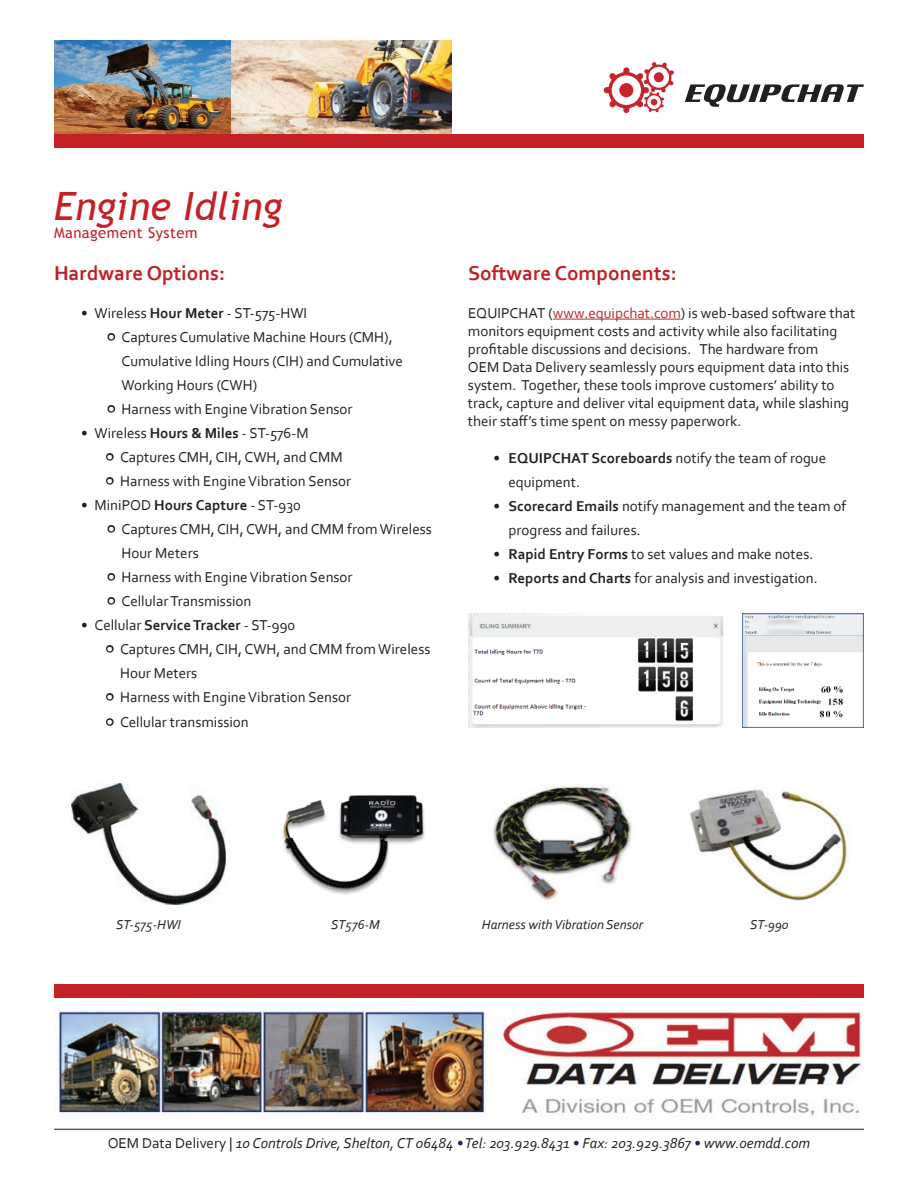
<style>
.page{position:relative;width:918px;height:1188px;background:#fff}
.page>*{position:absolute;margin:0;border:0;box-sizing:border-box;transform-origin:0 0}
.t1{font:italic 39px "Trebuchet MS";letter-spacing:.005em;color:#c52026}
.t2{font:700 21px "Corbel";color:#c02025}
.t3{font:15px/24px "Corbel";color:#231f20}
.t4{font:italic 15px "Corbel";color:#231f20}
.t5{font:15px "Trebuchet MS";letter-spacing:.03em;color:#c52026}
.t6{font:italic 13.5px "Corbel";color:#231f20}
.s1{font-weight:700}
.s2{color:#fff}
.s3{color:#bb2b24}
.s4{font-style:normal}
.s5{color:#1d285c}
</style>
<div class="page">
<svg style="left:107px;top:333px;width:9px;height:8px"></svg>
<svg style="left:107px;top:405px;width:9px;height:8px"></svg>
<svg style="left:106px;top:453px;width:8px;height:8px"></svg>
<svg style="left:106px;top:477px;width:8px;height:8px"></svg>
<svg style="left:107px;top:525px;width:9px;height:8px"></svg>
<svg style="left:107px;top:573px;width:9px;height:8px"></svg>
<svg style="left:107px;top:597px;width:9px;height:8px"></svg>
<svg style="left:106px;top:645px;width:8px;height:8px"></svg>
<svg style="left:106px;top:693px;width:8px;height:8px"></svg>
<svg style="left:106px;top:718px;width:8px;height:8px"></svg>
<hr style="left:553px;top:319px;width:128px;height:1px;background:#bb2b24">
<img style="left:54px;top:40px;width:397px;height:95px">
<img style="left:468px;top:613px;width:255px;height:115px">
<img style="left:742px;top:613px;width:122px;height:115px">
<svg style="left:604px;top:62px;width:70px;height:51px"></svg>
<svg style="left:685px;top:84px;width:179px;height:23px"></svg>
<div style="left:54px;top:135px;width:810px;height:13px;background:#c52026"></div>
<img style="left:72px;top:783px;width:153px;height:121px">
<img style="left:282px;top:795px;width:143px;height:99px">
<img style="left:493px;top:785px;width:139px;height:116px">
<img style="left:690px;top:789px;width:157px;height:111px">
<div style="left:54px;top:984px;width:810px;height:13px;background:#c52026"></div>
<img style="left:57px;top:1004px;width:806px;height:115px">
<hr style="left:54px;top:1129px;width:810px;height:1px;background:#231f20">
<h1 class="t1" style="left:54px;top:183px;width:230px">Engine Idling</h1>
<p class="t5" style="left:54px;top:223px;width:145px">Management System</p>
<h2 class="t2" style="left:54px;top:260px;width:173px">Hardware Options:</h2>
<p class="t3" style="left:81px;top:300px;width:228px">• Wireless <span class="s1">Hour Meter</span> - ST-575-HWI</p>
<p class="t3" style="left:122px;top:324px;width:283px;text-indent:-14px"><span class="s2">•</span> Captures Cumulative Machine Hours (CMH),<br>Cumulative Idling Hours (CIH) and Cumulative<br>Working Hours (CWH)</p>
<p class="t3" style="left:108px;top:396px;width:246px"><span class="s2">•</span> Harness with Engine Vibration Sensor</p>
<p class="t3" style="left:81px;top:420px;width:229px">• Wireless <span class="s1">Hours &amp; Miles</span> - ST-576-M</p>
<p class="t3" style="left:106px;top:444px;width:238px"><span class="s2">•</span> Captures CMH, CIH, CWH, and CMM</p>
<p class="t3" style="left:106px;top:468px;width:246px"><span class="s2">•</span> Harness with Engine Vibration Sensor</p>
<p class="t3" style="left:81px;top:492px;width:221px">• MiniPOD <span class="s1">Hours Capture</span> - ST-930</p>
<p class="t3" style="left:122px;top:516px;width:312px;text-indent:-14px"><span class="s2">•</span> Captures CMH, CIH, CWH, and CMM from Wireless<br>Hour Meters</p>
<p class="t3" style="left:108px;top:564px;width:246px"><span class="s2">•</span> Harness with Engine Vibration Sensor</p>
<p class="t3" style="left:108px;top:588px;width:145px"><span class="s2">•</span> Cellular Transmission</p>
<p class="t3" style="left:81px;top:612px;width:216px">• Cellular <span class="s1">Service Tracker</span> - ST-990</p>
<p class="t3" style="left:120px;top:636px;width:312px;text-indent:-14px"><span class="s2">•</span> Captures CMH, CIH, CWH, and CMM from Wireless<br>Hour Meters</p>
<p class="t3" style="left:106px;top:684px;width:246px"><span class="s2">•</span> Harness with Engine Vibration Sensor</p>
<p class="t3" style="left:106px;top:710px;width:144px"><span class="s2">•</span> Cellular transmission</p>
<h2 class="t2" style="left:468px;top:260px;width:210px">Software Components:</h2>
<p class="t3" style="left:468px;top:303px;width:389px;line-height:18px">EQUIPCHAT (<span class="s3">www.equipchat.com</span>) is web-based software that monitors equipment costs and activity while also facilitating profitable discussions and decisions. The hardware from<br>OEM Data Delivery seamlessly pours equipment data into this system. Together, these tools improve customers’ ability to track, capture and deliver vital equipment data, while slashing their staff’s time spent on messy paperwork.</p>
<p class="t3" style="left:508px;top:446px;width:319px;text-indent:-15px">• <span class="s1">EQUIPCHAT Scoreboards</span> notify the team of rogue equipment.</p>
<p class="t3" style="left:508px;top:494px;width:339px;text-indent:-15px">• <span class="s1">Scorecard Emails</span> notify management and the team of progress and failures.</p>
<p class="t3" style="left:493px;top:542px;width:321px">• <span class="s1">Rapid Entry Forms</span> to set values and make notes.</p>
<p class="t3" style="left:493px;top:566px;width:326px">• <span class="s1">Reports and Charts</span> for analysis and investigation.</p>
<p class="t6" style="left:116px;top:917px;width:66px">ST-575-HWI</p>
<p class="t6" style="left:331px;top:917px;width:50px">ST576-M</p>
<p class="t6" style="left:482px;top:917px;width:163px">Harness with Vibration Sensor</p>
<p class="t6" style="left:750px;top:917px;width:40px">ST-990</p>
<p class="t4" style="left:108px;top:1133px;width:704px"><span class="s4">OEM Data Delivery |</span> 10 Controls Drive, Shelton, CT 06484 <span class="s5">•</span> Tel: 203.929.8431 <span class="s5">•</span> Fax: 203.929.3867 <span class="s5">•</span> www.oemdd.com</p>
</div>
